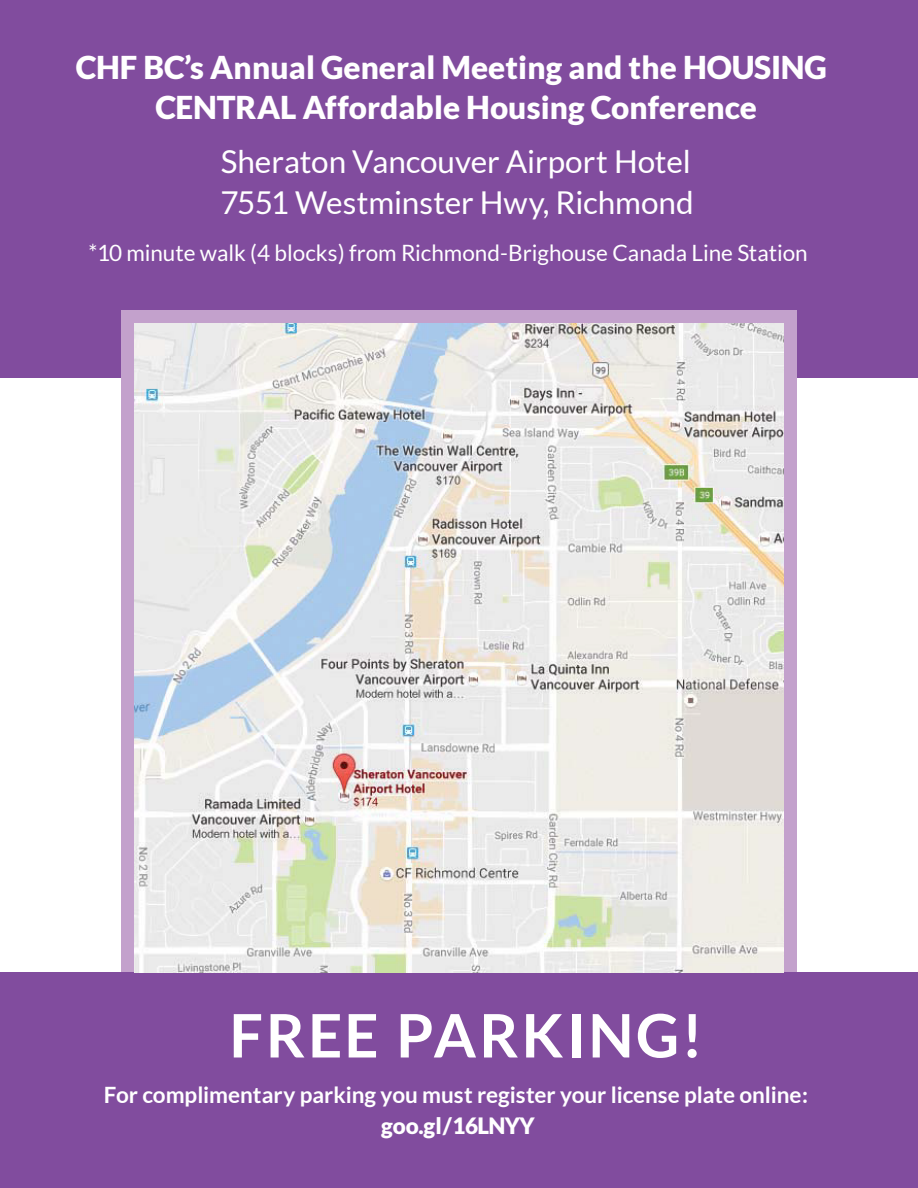
<style>
.page{position:relative;width:918px;height:1188px;background:#fff}
.page>*{position:absolute;margin:0;border:0;box-sizing:border-box;transform-origin:0 0}
.t1{font:700 60px "Lato";letter-spacing:.05em;color:#fff}
.t2{font:900 31.5px/40.5px "Lato";color:#fff;text-align:center}
.t3{font:31.5px/40.5px "Lato";color:#fff}
.t4{font:22.5px "Lato";color:#fff}
.t5{font:700 22.5px "Lato";color:#fff}
.t6{font:900 22.5px "Lato";letter-spacing:-.03em;color:#fff}
</style>
<div class="page">
<div style="left:0;top:0;width:918px;height:378px;background:#814c9e"></div>
<div style="left:0;top:972px;width:918px;height:216px;background:#814c9e"></div>
<div style="left:121px;top:311px;width:675px;height:661px;background:#c3a1cc"></div>
<img style="left:135px;top:324px;width:648px;height:648px">
<p class="t2" style="left:76px;top:47px;width:753px">CHF BC’s Annual General Meeting and the HOUSING<br>CENTRAL Affordable Housing Conference</p>
<p class="t3" style="left:220px;top:142px;width:475px">Sheraton Vancouver Airport Hotel<br>7551 Westminster Hwy, Richmond</p>
<p class="t4" style="left:89px;top:241px;width:721px">*10 minute walk (4 blocks) from Richmond-Brighouse Canada Line Station</p>
<h1 class="t1" style="left:229px;top:1001px;width:475px">FREE PARKING!</h1>
<p class="t5" style="left:104px;top:1081px;width:706px">For complimentary parking you must register your license plate online:</p>
<p class="t6" style="left:381px;top:1113px;width:155px">goo.gl/16LNYY</p>
</div>
